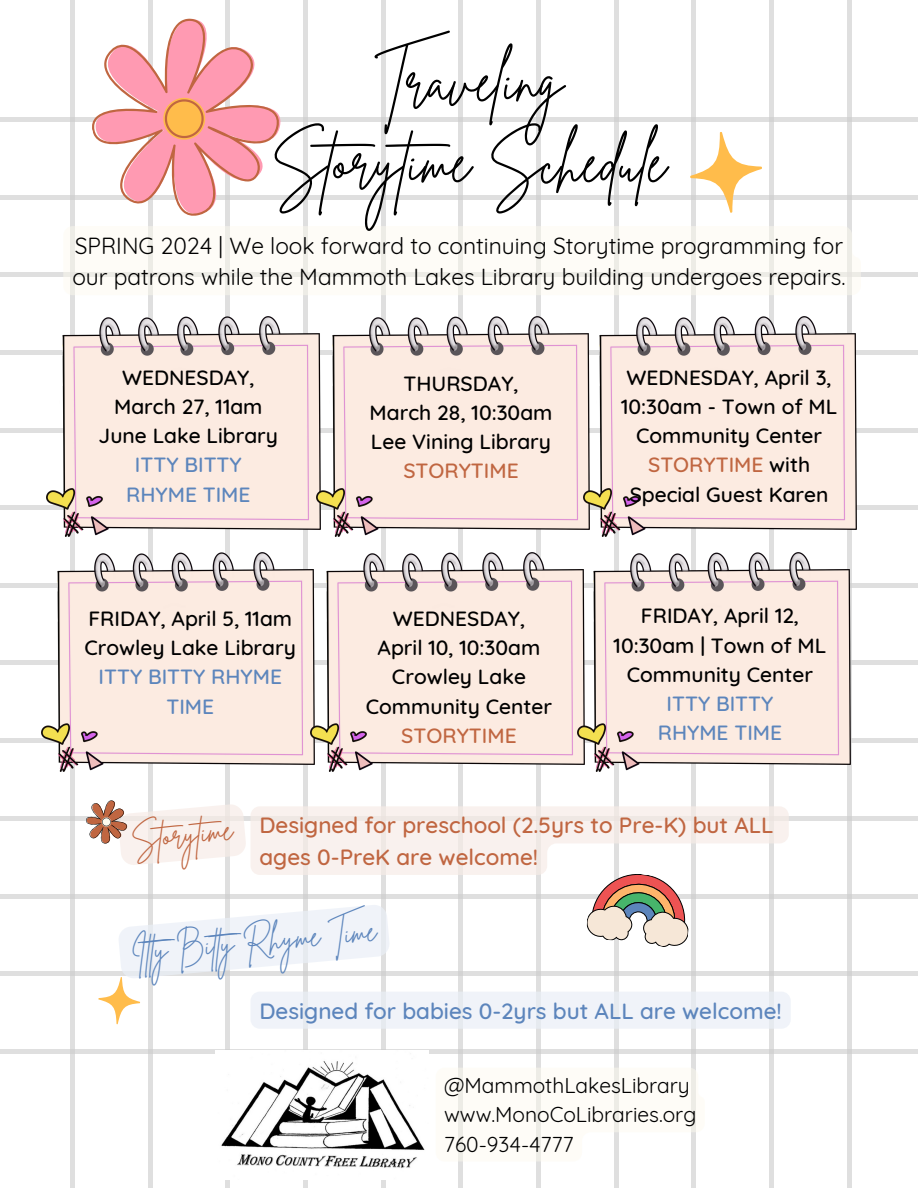
<style>
.page{position:relative;width:918px;height:1188px;background:#fff}
.page>*{position:absolute;margin:0;border:0;box-sizing:border-box;transform-origin:0 0}
.t1{font:57.9px/80.8px "Brittany Signature";color:#000;text-align:center}
.t2{font:29.7px "Brittany Signature";color:#5c85bc}
.t3{font:29.7px "Brittany Signature";color:#c06641}
.t4{font:22.65px/31px "Quicksand";color:#000}
.t5{font:500 22.5px/31.5px "Quicksand";color:#c06641}
.t6{font:500 22.5px "Quicksand";color:#5c85bc}
.t7{font:500 21px/29.2px "Quicksand";color:#000;text-align:center}
.t8{font:21px "Quicksand";color:#000}
.s1{color:#5c85bc}
.s2{color:#c06641}
</style>
<div class="page">
<hr style="left:71px;top:0;width:4px;height:1188px;background:#dfdfdf">
<hr style="left:148px;top:0;width:4px;height:1188px;background:#dfdfdf">
<hr style="left:226px;top:0;width:4px;height:1188px;background:#dfdfdf">
<hr style="left:304px;top:0;width:4px;height:1188px;background:#dfdfdf">
<hr style="left:381px;top:0;width:4px;height:1188px;background:#dfdfdf">
<hr style="left:459px;top:0;width:4px;height:1188px;background:#dfdfdf">
<hr style="left:536px;top:0;width:4px;height:1188px;background:#dfdfdf">
<hr style="left:614px;top:0;width:4px;height:1188px;background:#dfdfdf">
<hr style="left:692px;top:0;width:4px;height:1188px;background:#dfdfdf">
<hr style="left:770px;top:0;width:4px;height:1188px;background:#dfdfdf">
<hr style="left:847px;top:0;width:4px;height:1188px;background:#dfdfdf">
<hr style="left:0;top:1049px;width:918px;height:4px;background:#dfdfdf">
<hr style="left:0;top:972px;width:918px;height:4px;background:#dfdfdf">
<hr style="left:0;top:894px;width:918px;height:4px;background:#dfdfdf">
<hr style="left:0;top:816px;width:918px;height:4px;background:#dfdfdf">
<hr style="left:0;top:739px;width:918px;height:4px;background:#dfdfdf">
<hr style="left:0;top:661px;width:918px;height:4px;background:#dfdfdf">
<hr style="left:0;top:583px;width:918px;height:4px;background:#dfdfdf">
<hr style="left:0;top:506px;width:918px;height:4px;background:#dfdfdf">
<hr style="left:0;top:428px;width:918px;height:4px;background:#dfdfdf">
<hr style="left:0;top:351px;width:918px;height:4px;background:#dfdfdf">
<hr style="left:0;top:273px;width:918px;height:4px;background:#dfdfdf">
<hr style="left:0;top:195px;width:918px;height:4px;background:#dfdfdf">
<hr style="left:0;top:117px;width:918px;height:4px;background:#dfdfdf">
<svg style="left:63px;top:226px;width:798px;height:69px"></svg>
<svg style="left:73px;top:0;width:235px;height:234px"></svg>
<svg style="left:74px;top:5px;width:221px;height:228px"></svg>
<svg style="left:160px;top:94px;width:49px;height:49px;background:#f7a474"></svg>
<img style="left:41px;top:552px;width:270px;height:219px">
<img style="left:216px;top:1050px;width:212px;height:129px">
<img style="left:311px;top:552px;width:266px;height:219px">
<img style="left:577px;top:552px;width:274px;height:219px">
<svg style="left:685px;top:127px;width:83px;height:91px"></svg>
<img style="left:47px;top:317px;width:270px;height:219px">
<img style="left:317px;top:317px;width:266px;height:219px">
<img style="left:583px;top:317px;width:273px;height:219px">
<div style="left:251px;top:992px;width:540px;height:37px;background:#eaeff7;border-radius:9px"></div>
<svg style="left:86px;top:798px;width:703px;height:228px"></svg>
<svg style="left:458px;top:1068px;width:238px;height:94px"></svg>
<h3 class="t1" style="left:272px;top:42px;width:396px">Traveling<br>Storytime Schedule</h3>
<p class="t4" style="left:72px;top:230px;width:775px">SPRING 2024 | We look forward to continuing Storytime programming for our patrons while the Mammoth Lakes Library building undergoes repairs.</p>
<p class="t7" style="left:99px;top:362px;width:181px">WEDNESDAY,<br>March 27, 11am<br>June Lake Library<br><span class="s1">ITTY BITTY<br>RHYME TIME</span></p>
<h3 class="t7" style="left:621px;top:362px;width:218px">WEDNESDAY, April 3,<br>10:30am - Town of ML<br>Community Center<br><span class="s2">STORYTIME</span> with<br>Special Guest Karen</h3>
<h3 class="t7" style="left:370px;top:368px;width:184px">THURSDAY,<br>March 28, 10:30am<br>Lee Vining Library<br><span class="s2">STORYTIME</span></h3>
<p class="t7" style="left:85px;top:603px;width:213px">FRIDAY, April 5, 11am<br>Crowley Lake Library<br><span class="s1">ITTY BITTY RHYME<br>TIME</span></p>
<h3 class="t7" style="left:366px;top:603px;width:188px">WEDNESDAY,<br>April 10, 10:30am<br>Crowley Lake<br>Community Center<br><span class="s2">STORYTIME</span></h3>
<p class="t7" style="left:614px;top:601px;width:214px">FRIDAY, April 12,<br>10:30am | Town of ML<br>Community Center<br><span class="s1">ITTY BITTY<br>RHYME TIME</span></p>
<p class="t3" style="left:130px;top:819px;width:103px;rotate:-5deg">Storytime</p>
<h2 class="t5" style="left:260px;top:809px;width:516px">Designed for preschool (2.5yrs to Pre-K) but ALL ages 0-PreK are welcome!</h2>
<p class="t2" style="left:130px;top:932px;width:247px;rotate:-5deg">It y Bit y Rhyme Time</p>
<h3 class="t6" style="left:260px;top:996px;width:524px">Designed for babies 0-2yrs but ALL are welcome!</h3>
<h3 class="t8" style="left:444px;top:1072px;width:247px">@MammothLakesLibrary</h3>
<p class="t8" style="left:444px;top:1101px;width:254px">www.MonoCoLibraries.org</p>
<h2 class="t8" style="left:444px;top:1131px;width:131px">760-934-4777</h2>
</div>
